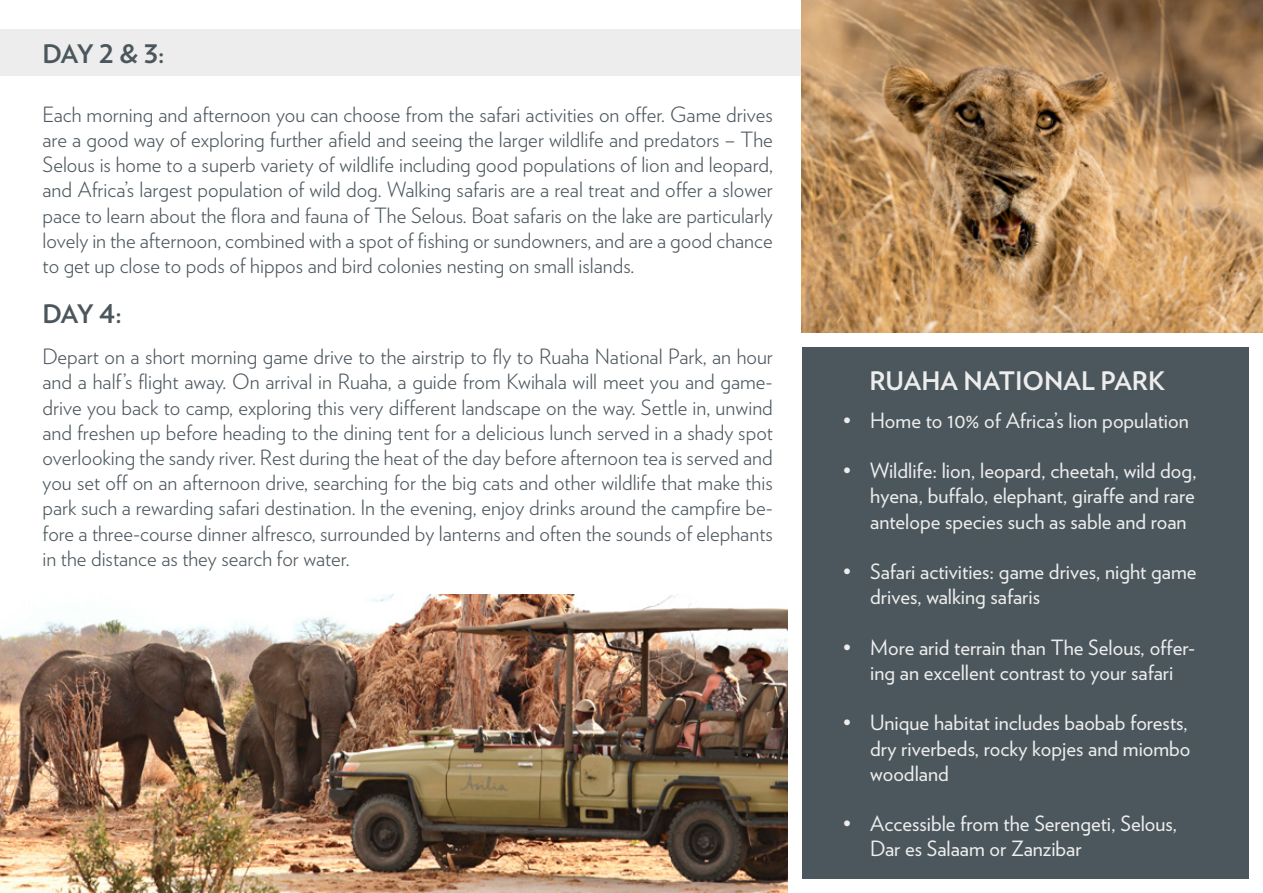
<style>
.page{position:relative;width:1263px;height:893px;background:#fff}
.page>*{position:absolute;margin:0;border:0;box-sizing:border-box;transform-origin:0 0}
.t1{font:700 25.5px "Verlag";color:#ededed}
.t2{font:700 25.5px "Verlag";letter-spacing:-.06em;color:#4c575d}
.t3{font:300 21px/25.2px "Verlag";color:#4c575d;text-align:justify}
.t4{font:21px/25.2px "Verlag";color:#ededed}
</style>
<div class="page">
<div style="left:802px;top:347px;width:446px;height:531px;background:#4c575d"></div>
<img style="left:0;top:595px;width:787px;height:298px">
<div style="left:0;top:29px;width:828px;height:47px;background:#ededed"></div>
<img style="left:802px;top:0;width:461px;height:333px">
<p class="t2" style="left:43px;top:34px;width:123px">DAY 2 &amp; 3:</p>
<p class="t3" style="left:43px;top:100px;width:732px">Each morning and afternoon you can choose from the safari activities on offer. Game drives are a good way of exploring further afield and seeing the larger wildlife and predators – The Selous is home to a superb variety of wildlife including good populations of lion and leopard, and Africa’s largest population of wild dog. Walking safaris are a real treat and offer a slower pace to learn about the flora and fauna of The Selous. Boat safaris on the lake are particularly lovely in the afternoon, combined with a spot of fishing or sundowners, and are a good chance to get up close to pods of hippos and bird colonies nesting on small islands.</p>
<p class="t2" style="left:43px;top:293px;width:81px">DAY 4:</p>
<p class="t3" style="left:43px;top:343px;width:732px">Depart on a short morning game drive to the airstrip to fly to Ruaha National Park, an hour and a half’s flight away. On arrival in Ruaha, a guide from Kwihala will meet you and game&shy;drive you back to camp, exploring this very different landscape on the way. Settle in, unwind and freshen up before heading to the dining tent for a delicious lunch served in a shady spot overlooking the sandy river. Rest during the heat of the day before afternoon tea is served and you set off on an afternoon drive, searching for the big cats and other wildlife that make this park such a rewarding safari destination. In the evening, enjoy drinks around the campfire be&shy;fore a three-course dinner alfresco, surrounded by lanterns and often the sounds of elephants in the distance as they search for water.</p>
<p class="t1" style="left:869px;top:360px;width:297px">RUAHA NATIONAL PARK</p>
<p class="t4" style="left:843px;top:407px;width:347px">• Home to 10% of Africa’s lion population</p>
<p class="t4" style="left:870px;top:457px;width:328px;text-align:justify;text-indent:-27px">• Wildlife: lion, leopard, cheetah, wild dog, hyena, buffalo, elephant, giraffe and rare antelope species such as sable and roan</p>
<p class="t4" style="left:870px;top:558px;width:328px;text-indent:-27px">• Safari activities: game drives, night game drives, walking safaris</p>
<p class="t4" style="left:843px;top:633px;width:354px;text-align:center">• More arid terrain than The Selous, offer&shy;ing an excellent contrast to your safari</p>
<p class="t4" style="left:870px;top:709px;width:322px;text-indent:-27px">• Unique habitat includes baobab forests, dry riverbeds, rocky kopjes and miombo woodland</p>
<p class="t4" style="left:870px;top:810px;width:308px;text-indent:-27px">• Accessible from the Serengeti, Selous,<br>Dar es Salaam or Zanzibar</p>
</div>
